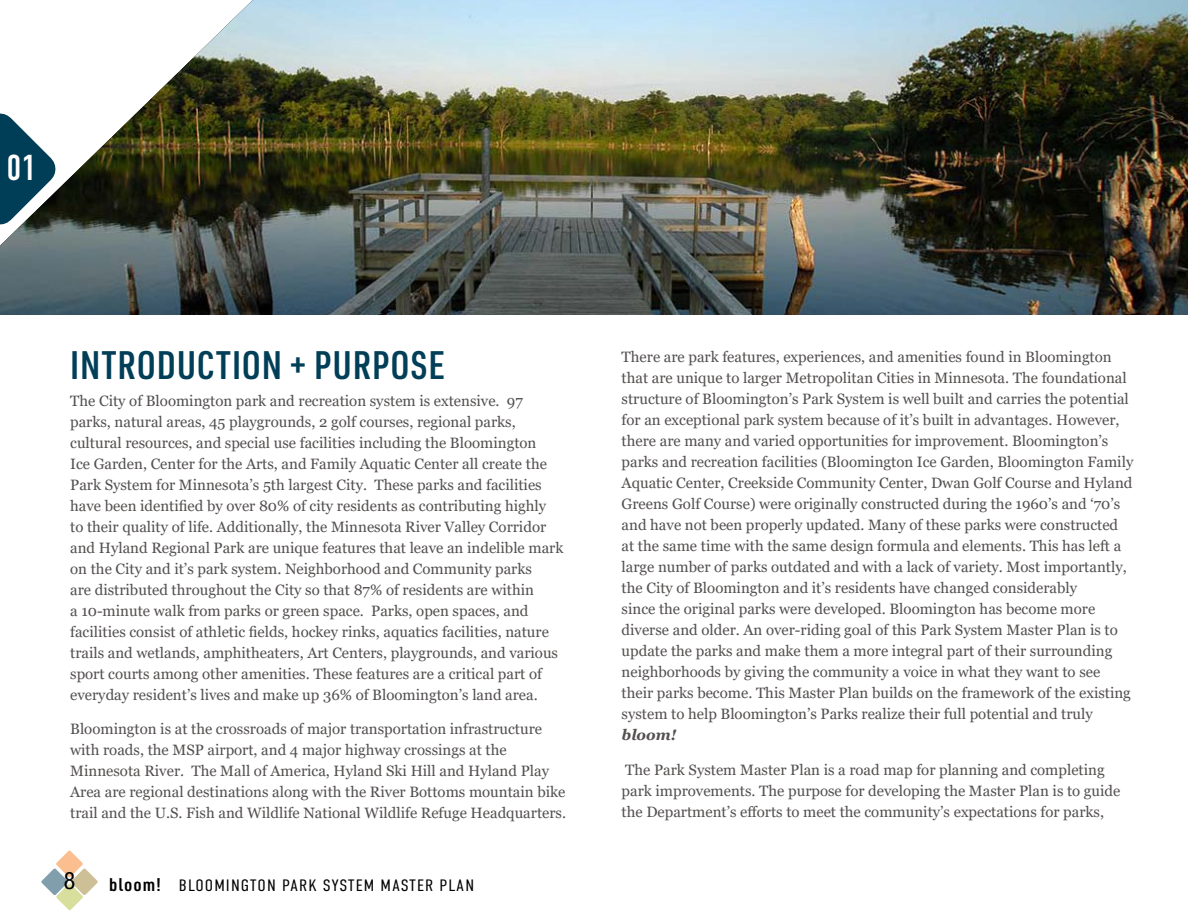
<style>
.page{position:relative;width:1188px;height:918px;background:#fff}
.page>*{position:absolute;margin:0;border:0;box-sizing:border-box;transform-origin:0 0}
.t1{font:600 39px "URWDIN Cond";letter-spacing:.025em;color:#013e57}
.t2{font:36px "DIN Condensed";color:#fff}
.t3{font:condensed 24px "Helvetica Neue LT Std";color:#000}
.t4{font:300 16.5px "DIN Condensed";letter-spacing:.06em;color:#000;scale:1.1 1}
.t5{font:15px/21px "Georgia";color:#53504f}
.t6{font:italic 700 15px "Georgia";color:#53504f}
.s1{font-family:"URWDIN Cond";font-weight:600;font-size:18px}
</style>
<div class="page">
<img style="left:0;top:0;width:1188px;height:315px">
<svg style="left:41px;top:850px;width:57px;height:60px"></svg>
<svg style="left:0;top:86px;width:83px;height:166px"></svg>
<h2 class="t2" style="left:6px;top:147px;width:32px">01</h2>
<h1 class="t1" style="left:70px;top:339px;width:376px">INTRODUCTION + PURPOSE</h1>
<p class="t5" style="left:70px;top:390px;width:495px">The City of Bloomington park and recreation system is extensive. 97 parks, natural areas, 45 playgrounds, 2 golf courses, regional parks, cultural resources, and special use facilities including the Bloomington<br>Ice Garden, Center for the Arts, and Family Aquatic Center all create the Park System for Minnesota’s 5th largest City. These parks and facilities have been identified by over 80% of city residents as contributing highly<br>to their quality of life. Additionally, the Minnesota River Valley Corridor and Hyland Regional Park are unique features that leave an indelible mark on the City and it’s park system. Neighborhood and Community parks<br>are distributed throughout the City so that 87% of residents are within<br>a 10-minute walk from parks or green space. Parks, open spaces, and facilities consist of athletic fields, hockey rinks, aquatics facilities, nature trails and wetlands, amphitheaters, Art Centers, playgrounds, and various sport courts among other amenities. These features are a critical part of everyday resident’s lives and make up 36% of Bloomington’s land area.</p>
<p class="t5" style="left:70px;top:719px;width:497px">Bloomington is at the crossroads of major transportation infrastructure with roads, the MSP airport, and 4 major highway crossings at the Minnesota River. The Mall of America, Hyland Ski Hill and Hyland Play Area are regional destinations along with the River Bottoms mountain bike trail and the U.S. Fish and Wildlife National Wildlife Refuge Headquarters.</p>
<h3 class="t3" style="left:64px;top:867px;width:13px">8</h3>
<p class="t4" style="left:109px;top:876px;width:333px"><span class="s1">bloom!</span> BLOOMINGTON PARK SYSTEM MASTER PLAN</p>
<p class="t5" style="left:622px;top:347px;width:513px">There are park features, experiences, and amenities found in Bloomington that are unique to larger Metropolitan Cities in Minnesota. The foundational structure of Bloomington’s Park System is well built and carries the potential for an exceptional park system because of it’s built in advantages. However, there are many and varied opportunities for improvement. Bloomington’s parks and recreation facilities (Bloomington Ice Garden, Bloomington Family Aquatic Center, Creekside Community Center, Dwan Golf Course and Hyland Greens Golf Course) were originally constructed during the 1960’s and ‘70’s and have not been properly updated. Many of these parks were constructed at the same time with the same design formula and elements. This has left a large number of parks outdated and with a lack of variety. Most importantly, the City of Bloomington and it’s residents have changed considerably<br>since the original parks were developed. Bloomington has become more diverse and older. An over-riding goal of this Park System Master Plan is to update the parks and make them a more integral part of their surrounding neighborhoods by giving the community a voice in what they want to see their parks become. This Master Plan builds on the framework of the existing system to help Bloomington’s Parks realize their full potential and truly</p>
<p class="t6" style="left:622px;top:725px;width:56px">bloom!</p>
<p class="t5" style="left:622px;top:759px;width:500px">The Park System Master Plan is a road map for planning and completing park improvements. The purpose for developing the Master Plan is to guide the Department’s efforts to meet the community’s expectations for parks,</p>
</div>
